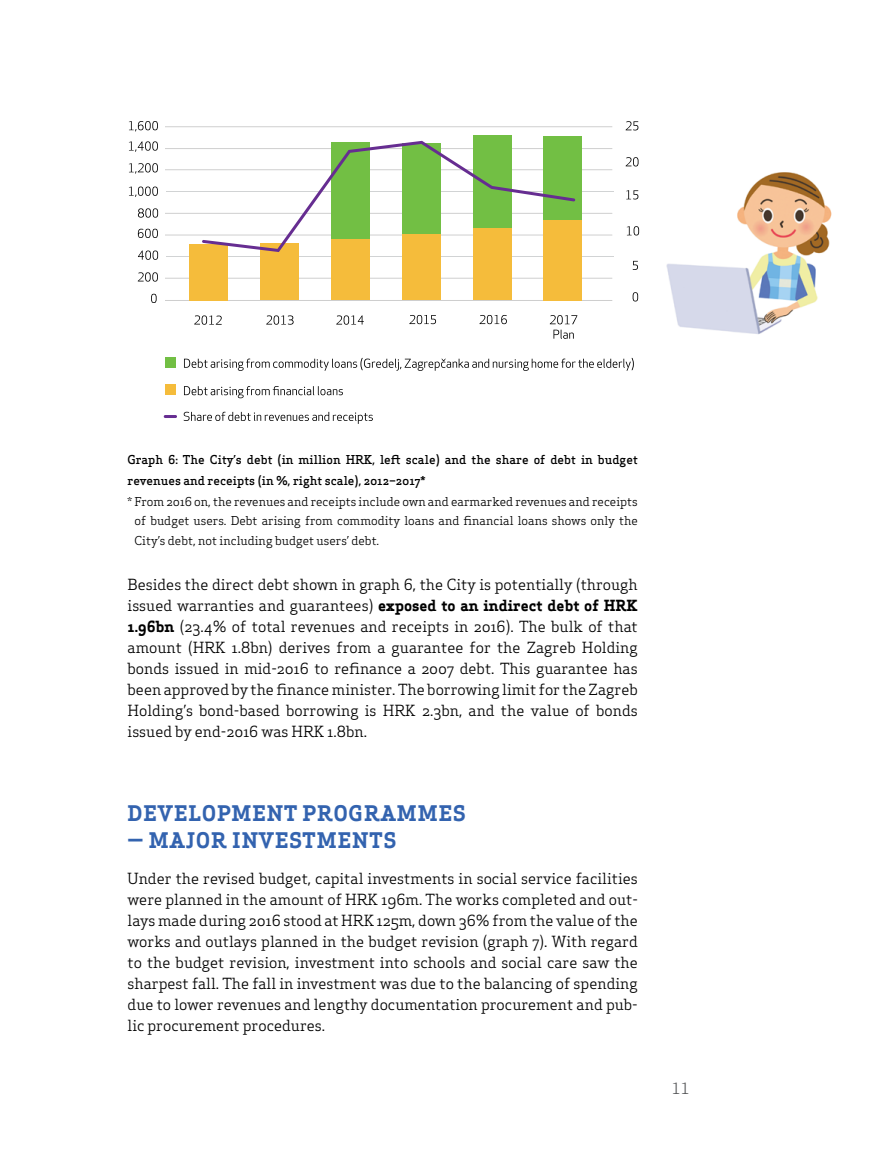
<style>
.page{position:relative;width:893px;height:1170px;background:#fff}
.page>*{position:absolute;margin:0;border:0;box-sizing:border-box;transform-origin:0 0}
.t1{font:700 21px "Apex Serif";letter-spacing:.05em;color:#3363af}
.t2{font:15px/21px "Apex Serif";color:#000;text-align:justify}
.t3{font:15px "Apex Serif";color:#58595b}
.t4{font:12px/19.5px "Apex Serif";color:#000;text-align:justify}
.t5{font:500 12px/21px "Apex Serif";color:#000}
.s1{font-weight:700}
</style>
<div class="page">
<hr style="left:165px;top:300px;width:447px;height:1px;background:#000">
<hr style="left:165px;top:278px;width:447px;height:1px;background:#000">
<hr style="left:165px;top:235px;width:447px;height:1px;background:#000">
<hr style="left:165px;top:213px;width:447px;height:1px;background:#000">
<hr style="left:165px;top:169px;width:447px;height:1px;background:#000">
<hr style="left:165px;top:148px;width:447px;height:1px;background:#000">
<hr style="left:165px;top:126px;width:447px;height:1px;background:#000">
<img style="left:666px;top:172px;width:166px;height:162px">
<hr style="left:166px;top:191px;width:447px;height:1px;background:#d1d3d4">
<hr style="left:166px;top:256px;width:447px;height:1px;background:#d1d3d4">
<div style="left:474px;top:135px;width:38px;height:93px;background:#72bf44"></div>
<div style="left:543px;top:136px;width:38px;height:84px;background:#72bf44"></div>
<div style="left:189px;top:244px;width:39px;height:56px;background:#f5bc3b"></div>
<div style="left:260px;top:244px;width:39px;height:56px;background:#f5bc3b"></div>
<div style="left:331px;top:239px;width:39px;height:61px;background:#f5bc3b"></div>
<div style="left:403px;top:234px;width:38px;height:66px;background:#f5bc3b"></div>
<div style="left:474px;top:228px;width:38px;height:72px;background:#f5bc3b"></div>
<div style="left:543px;top:220px;width:38px;height:80px;background:#f5bc3b"></div>
<svg style="left:633px;top:292px;width:5px;height:9px"></svg>
<svg style="left:626px;top:157px;width:12px;height:9px"></svg>
<svg style="left:626px;top:121px;width:12px;height:9px"></svg>
<svg style="left:164px;top:415px;width:13px;height:3px"></svg>
<svg style="left:138px;top:250px;width:20px;height:10px"></svg>
<svg style="left:138px;top:229px;width:20px;height:9px"></svg>
<svg style="left:151px;top:294px;width:6px;height:9px"></svg>
<svg style="left:138px;top:272px;width:20px;height:9px"></svg>
<svg style="left:138px;top:208px;width:20px;height:10px"></svg>
<svg style="left:633px;top:261px;width:5px;height:9px"></svg>
<svg style="left:627px;top:226px;width:12px;height:9px"></svg>
<svg style="left:626px;top:190px;width:12px;height:9px"></svg>
<svg style="left:194px;top:315px;width:28px;height:10px"></svg>
<svg style="left:266px;top:315px;width:28px;height:9px"></svg>
<svg style="left:336px;top:315px;width:28px;height:9px"></svg>
<svg style="left:479px;top:315px;width:28px;height:9px"></svg>
<svg style="left:409px;top:315px;width:27px;height:9px"></svg>
<div style="left:165px;top:357px;width:11px;height:10px;background:#72bf44"></div>
<div style="left:165px;top:384px;width:11px;height:11px;background:#f5bc3b"></div>
<svg style="left:202px;top:141px;width:373px;height:111px"></svg>
<svg style="left:184px;top:358px;width:450px;height:13px"></svg>
<svg style="left:184px;top:386px;width:159px;height:12px"></svg>
<svg style="left:184px;top:412px;width:189px;height:12px"></svg>
<svg style="left:550px;top:315px;width:27px;height:24px"></svg>
<svg style="left:129px;top:121px;width:29px;height:10px"></svg>
<svg style="left:129px;top:141px;width:29px;height:11px"></svg>
<svg style="left:129px;top:163px;width:29px;height:11px"></svg>
<svg style="left:129px;top:186px;width:29px;height:11px"></svg>
<p class="t5" style="left:128px;top:448px;width:512px">Graph 6: The City’s debt (in million HRK, left scale) and the share of debt in budget revenues and receipts (in %, right scale), 2012–2017*</p>
<p class="t4" style="left:135px;top:491px;width:505px;text-indent:-7px">* From 2016 on, the revenues and receipts include own and earmarked revenues and receipts of budget users. Debt arising from commodity loans and financial loans shows only the City’s debt, not including budget users’ debt.</p>
<p class="t2" style="left:128px;top:573px;width:512px">Besides the direct debt shown in graph 6, the City is potentially (through issued warranties and guarantees) <span class="s1">exposed to an indirect debt of HRK 1.96bn</span> (23.4% of total revenues and receipts in 2016). The bulk of that amount (HRK 1.8bn) derives from a guarantee for the Zagreb Holding bonds issued in mid-2016 to refinance a 2007 debt. This guarantee has been approved by the finance minister. The borrowing limit for the Zagreb Holding’s bond-based borrowing is HRK 2.3bn, and the value of bonds issued by end-2016 was HRK 1.8bn.</p>
<h1 class="t1" style="left:128px;top:799px;width:338px">DEVELOPMENT PROGRAMMES</h1>
<h1 class="t1" style="left:128px;top:826px;width:240px">— MAJOR INVESTMENTS</h1>
<p class="t2" style="left:128px;top:867px;width:512px">Under the revised budget, capital investments in social service facilities were planned in the amount of HRK 196m. The works completed and out&shy;lays made during 2016 stood at HRK 125m, down 36% from the value of the works and outlays planned in the budget revision (graph 7). With regard to the budget revision, investment into schools and social care saw the sharpest fall. The fall in investment was due to the balancing of spending due to lower revenues and lengthy documentation procurement and pub&shy;lic procurement procedures.</p>
<p class="t3" style="left:672px;top:1078px;width:19px">11</p>
</div>
